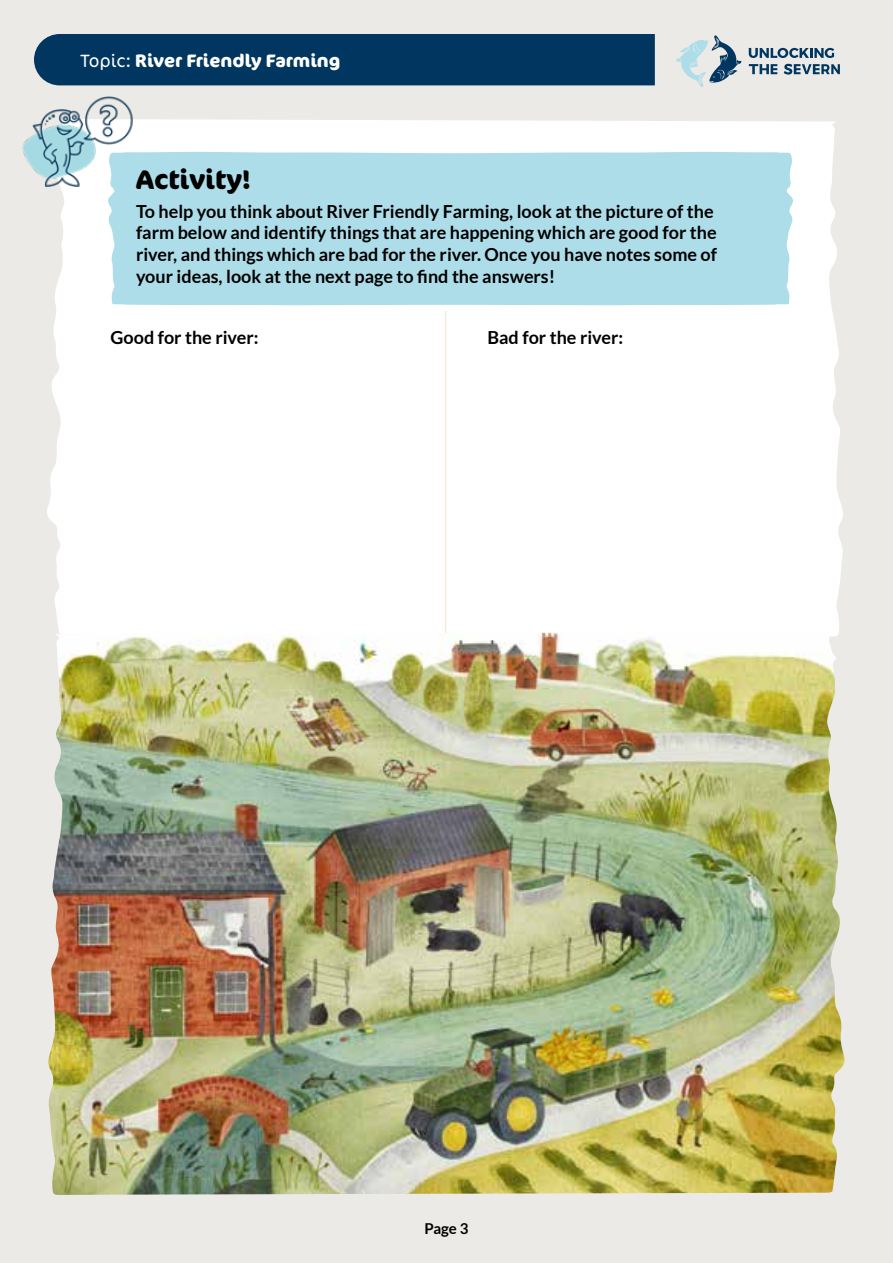
<style>
.page{position:relative;width:893px;height:1263px;background:#eceae6}
.page>*{position:absolute;margin:0;border:0;box-sizing:border-box;transform-origin:0 0}
.t1{font:700 27px "Cocon Pro";color:#000}
.t2{font:700 18px/21.6px "Lato";color:#000}
.t3{font:700 18px "Cocon Pro";color:#fff}
.t4{font:700 15px "Lato";color:#000}
.s1{font-weight:300}
</style>
<div class="page">
<div style="left:47px;top:119px;width:796px;height:512px;background:#fff"></div>
<div style="left:107px;top:152px;width:675px;height:153px;background:#aeddea"></div>
<div style="left:34px;top:34px;width:621px;height:51px;background:#00365f"></div>
<svg style="left:749px;top:48px;width:85px;height:10px"></svg>
<svg style="left:749px;top:64px;width:28px;height:10px"></svg>
<svg style="left:784px;top:64px;width:56px;height:11px"></svg>
<svg style="left:676px;top:35px;width:66px;height:52px"></svg>
<hr style="left:445px;top:311px;width:1px;height:325px;background:#f5ecdb">
<img style="left:48px;top:631px;width:797px;height:564px">
<img style="left:22px;top:82px;width:115px;height:120px">
<p class="t3" style="left:81px;top:48px;width:261px"><span class="s1">Topic:</span> River Friendly Farming</p>
<h1 class="t1" style="left:136px;top:161px;width:116px">Activity!</h1>
<p class="t2" style="left:136px;top:200px;width:583px">To help you think about River Friendly Farming, look at the picture of the farm below and identify things that are happening which are good for the river, and things which are bad for the river. Once you have notes some of your ideas, look at the next page to find the answers!</p>
<p class="t2" style="left:111px;top:327px;width:150px">Good for the river:</p>
<p class="t2" style="left:487px;top:327px;width:137px">Bad for the river:</p>
<p class="t4" style="left:424px;top:1219px;width:46px">Page 3</p>
</div>
